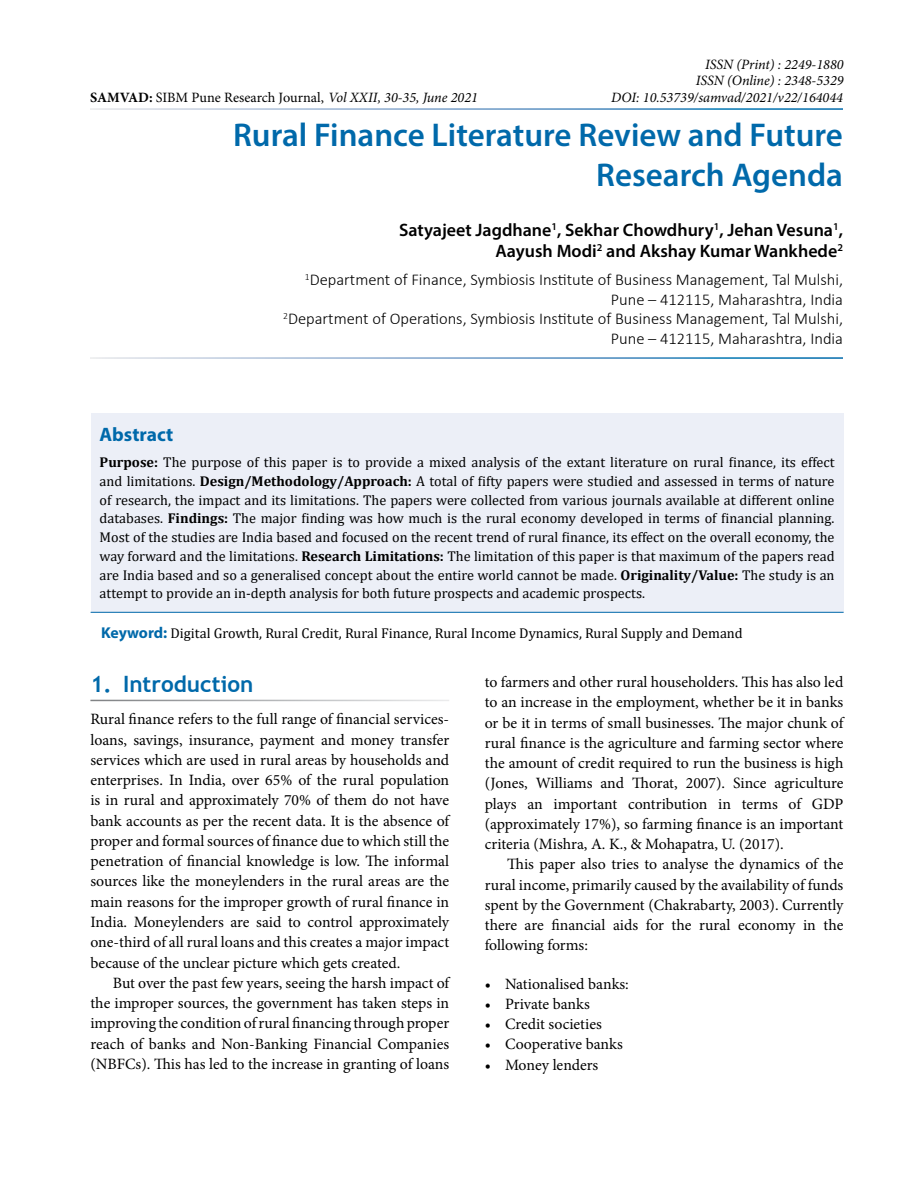
<style>
.page{position:relative;width:918px;height:1188px;background:#fff}
.page>*{position:absolute;margin:0;border:0;box-sizing:border-box;transform-origin:0 0}
.t1{font:600 33px/40.5px "Myriad Pro";color:#0069aa;text-align:right}
.t2{font:700 22.5px "Trebuchet MS";color:#0069aa}
.t3{font:700 19.5px "Myriad Pro";color:#0069aa}
.t4{font:600 18px/21px "Myriad Pro";color:#000;text-align:right}
.t5{font:300 16.5px/19.5px "Calibri";color:#000;text-align:right}
.t6{font:15.75px/20.2px "Minion Pro";color:#000;text-align:justify}
.t7{font:14.25px/18.8px "Cambria";color:#000;text-align:justify}
.t8{font:italic 14.25px/15.8px "Minion Pro";color:#000;text-align:right}
.t9{font:14.25px "Minion Pro";color:#000}
.s1{font-weight:700}
.s2{font-style:italic}
.s3{font-family:"Myriad Pro";font-weight:700;font-size:15.75px;color:#0069aa}
</style>
<div class="page">
<div style="left:91px;top:413px;width:753px;height:200px;background:#eceff7"></div>
<hr style="left:91px;top:612px;width:753px;height:1px;background:#0069aa">
<p class="t8" style="left:696px;top:56px;width:149px">ISSN (Print) : 2249-1880<br>ISSN (Online) : 2348-5329</p>
<p class="t9" style="left:90px;top:88px;width:389px"><span class="s1">SAMVAD:</span> SIBM Pune Research Journal, <span class="s2">Vol XXII, 30-35, June 2021</span></p>
<p class="t8" style="left:611px;top:89px;width:233px">DOI: 10.53739/samvad/2021/v22/164044</p>
<h1 class="t1" style="left:233px;top:114px;width:611px">Rural Finance Literature Review and Future<br>Research Agenda</h1>
<p class="t4" style="left:399px;top:219px;width:445px">Satyajeet Jagdhane<sup>1</sup>, Sekhar Chowdhury<sup>1</sup>, Jehan Vesuna<sup>1</sup>,<br>Aayush Modi<sup>2</sup> and Akshay Kumar Wankhede<sup>2</sup></p>
<p class="t5" style="left:283px;top:270px;width:561px"><sup>1</sup>Department of Finance, Symbiosis Institute of Business Management, Tal Mulshi, Pune – 412115, Maharashtra, India<br><sup>2</sup>Department of Operations, Symbiosis Institute of Business Management, Tal Mulshi, Pune – 412115, Maharashtra, India</p>
<p class="t3" style="left:100px;top:422px;width:75px">Abstract</p>
<p class="t7" style="left:100px;top:453px;width:737px"><span class="s1">Purpose:</span> The purpose of this paper is to provide a mixed analysis of the extant literature on rural finance, its effect and limitations. <span class="s1">Design/Methodology/Approach:</span> A total of fifty papers were studied and assessed in terms of nature of research, the impact and its limitations. The papers were collected from various journals available at different online databases. <span class="s1">Findings:</span> The major finding was how much is the rural economy developed in terms of financial planning.<br>Most of the studies are India based and focused on the recent trend of rural finance, its effect on the overall economy, the way forward and the limitations. <span class="s1">Research Limitations:</span> The limitation of this paper is that maximum of the papers read are India based and so a generalised concept about the entire world cannot be made. <span class="s1">Originality/Value:</span> The study is an attempt to provide an in-depth analysis for both future prospects and academic prospects.</p>
<p class="t7" style="left:101px;top:624px;width:643px"><span class="s3">Keyword:</span> Digital Growth, Rural Credit, Rural Finance, Rural Income Dynamics, Rural Supply and Demand</p>
<h2 class="t2" style="left:90px;top:670px;width:164px">1. Introduction</h2>
<p class="t6" style="left:90px;top:709px;width:360px">Rural finance refers to the full range of financial services&shy;loans, savings, insurance, payment and money transfer services which are used in rural areas by households and enterprises. In India, over 65% of the rural population is in rural and approximately 70% of them do not have bank accounts as per the recent data. It is the absence of proper and formal sources of finance due to which still the penetration of financial knowledge is low. The informal sources like the moneylenders in the rural areas are the main reasons for the improper growth of rural finance in India. Moneylenders are said to control approximately one-third of all rural loans and this creates a major impact because of the unclear picture which gets created.</p>
<p class="t6" style="left:90px;top:973px;width:360px;text-indent:23px">But over the past few years, seeing the harsh impact of the improper sources, the government has taken steps in improving the condition of rural financing through proper reach of banks and Non-Banking Financial Companies (NBFCs). This has led to the increase in granting of loans</p>
<p class="t6" style="left:485px;top:672px;width:360px">to farmers and other rural householders. This has also led to an increase in the employment, whether be it in banks or be it in terms of small businesses. The major chunk of rural finance is the agriculture and farming sector where the amount of credit required to run the business is high (Jones, Williams and Thorat, 2007). Since agriculture plays an important contribution in terms of GDP (approximately 17%), so farming finance is an important criteria (Mishra, A. K., &amp; Mohapatra, U. (2017).</p>
<p class="t6" style="left:485px;top:854px;width:360px;text-indent:23px">This paper also tries to analyse the dynamics of the rural income, primarily caused by the availability of funds spent by the Government (Chakrabarty, 2003). Currently there are financial aids for the rural economy in the following forms:</p>
<p class="t6" style="left:485px;top:974px;width:146px">• Nationalised banks:</p>
<p class="t6" style="left:485px;top:994px;width:107px">• Private banks</p>
<p class="t6" style="left:485px;top:1014px;width:119px">• Credit societies</p>
<p class="t6" style="left:485px;top:1034px;width:140px">• Cooperative banks</p>
<p class="t6" style="left:485px;top:1055px;width:115px">• Money lenders</p>
</div>
